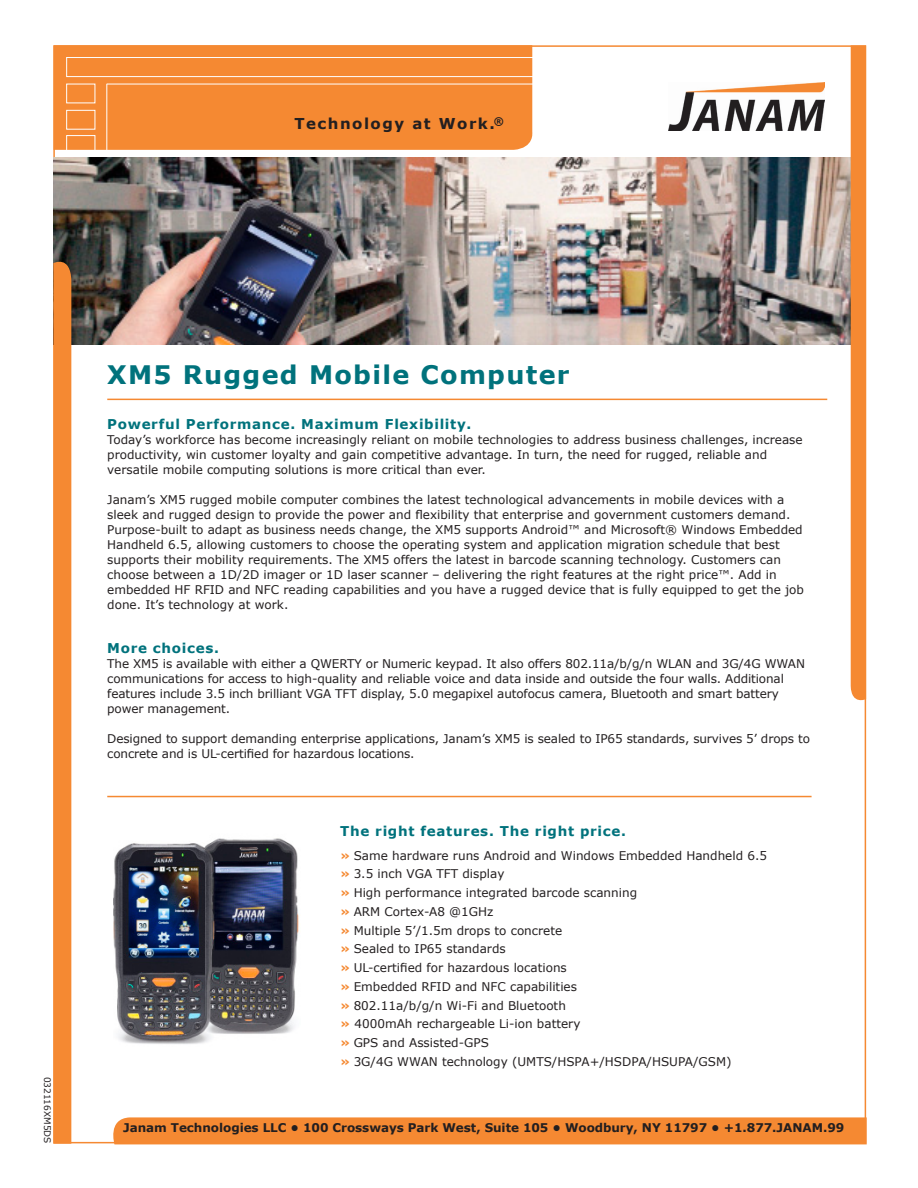
<style>
.page{position:relative;width:918px;height:1188px;background:#fff}
.page>*{position:absolute;margin:0;border:0;box-sizing:border-box;transform-origin:0 0}
.t1{font:700 25.5px "Verdana";letter-spacing:.05em;color:#00727c}
.t2{font:700 15px "Verdana";letter-spacing:.1em;color:#231f20}
.t3{font:700 13.5px "Verdana";letter-spacing:.05em;color:#00727c}
.t4{font:12px/15px "Verdana";color:#231f20}
.t5{font:700 12px "Verdana";letter-spacing:-.005em;color:#231f20}
.t6{font:9px "Verdana";color:#231f20}
.s1{font-weight:700;color:#f58932}
</style>
<div class="page">
<div style="left:53px;top:45px;width:481px;height:106px;background:#f58932"></div>
<div style="left:66px;top:57px;width:473px;height:20px;border:1px solid #fff"></div>
<hr style="left:107px;top:84px;width:427px;height:1px;background:#fff">
<hr style="left:106px;top:84px;width:1px;height:103px;background:#fff">
<div style="left:66px;top:110px;width:29px;height:20px;border:1px solid #fff"></div>
<div style="left:66px;top:135px;width:29px;height:20px;border:1px solid #fff"></div>
<img style="left:54px;top:158px;width:797px;height:187px">
<img style="left:669px;top:82px;width:155px;height:49px">
<hr style="left:107px;top:399px;width:720px;height:1px;background:#f58932">
<svg style="left:53px;top:254px;width:18px;height:890px;background:#f28934"></svg>
<div style="left:851px;top:45px;width:15px;height:661px;background:#f58932"></div>
<img style="left:113px;top:838px;width:186px;height:206px">
<hr style="left:107px;top:796px;width:705px;height:1px;background:#f58932">
<div style="left:107px;top:1117px;width:760px;height:27px;background:#f58932"></div>
<p class="t2" style="left:294px;top:113px;width:211px">Technology at Work.<sup>®</sup></p>
<p class="t6" style="left:54px;top:1077px;width:68px;rotate:90deg">032116XM5DS</p>
<h1 class="t1" style="left:107px;top:357px;width:464px">XM5 Rugged Mobile Computer</h1>
<p class="t3" style="left:107px;top:415px;width:366px">Powerful Performance. Maximum Flexibility.</p>
<p class="t4" style="left:107px;top:432px;width:697px">Today’s workforce has become increasingly reliant on mobile technologies to address business challenges, increase productivity, win customer loyalty and gain competitive advantage. In turn, the need for rugged, reliable and versatile mobile computing solutions is more critical than ever.</p>
<p class="t4" style="left:107px;top:492px;width:698px">Janam’s XM5 rugged mobile computer combines the latest technological advancements in mobile devices with a sleek and rugged design to provide the power and flexibility that enterprise and government customers demand.<br>Purpose-built to adapt as business needs change, the XM5 supports Android™ and Microsoft® Windows Embedded Handheld 6.5, allowing customers to choose the operating system and application migration schedule that best supports their mobility requirements. The XM5 offers the latest in barcode scanning technology. Customers can choose between a 1D/2D imager or 1D laser scanner – delivering the right features at the right price™. Add in embedded HF RFID and NFC reading capabilities and you have a rugged device that is fully equipped to get the job done. It’s technology at work.</p>
<p class="t3" style="left:107px;top:638px;width:113px">More choices.</p>
<p class="t4" style="left:107px;top:656px;width:699px">The XM5 is available with either a QWERTY or Numeric keypad. It also offers 802.11a/b/g/n WLAN and 3G/4G WWAN communications for access to high-quality and reliable voice and data inside and outside the four walls. Additional features include 3.5 inch brilliant VGA TFT display, 5.0 megapixel autofocus camera, Bluetooth and smart battery power management.</p>
<p class="t4" style="left:107px;top:731px;width:704px">Designed to support demanding enterprise applications, Janam’s XM5 is sealed to IP65 standards, survives 5’ drops to concrete and is UL-certified for hazardous locations.</p>
<p class="t3" style="left:340px;top:822px;width:287px">The right features. The right price.</p>
<p class="t4" style="left:340px;top:846px;width:428px;line-height:18.8px"><span class="s1">»</span> Same hardware runs Android and Windows Embedded Handheld 6.5 <span class="s1">»</span> 3.5 inch VGA TFT display<br><span class="s1">»</span> High performance integrated barcode scanning<br><span class="s1">»</span> ARM Cortex-A8 @1GHz<br><span class="s1">»</span> Multiple 5’/1.5m drops to concrete<br><span class="s1">»</span> Sealed to IP65 standards<br><span class="s1">»</span> UL-certified for hazardous locations<br><span class="s1">»</span> Embedded RFID and NFC capabilities<br><span class="s1">»</span> 802.11a/b/g/n Wi-Fi and Bluetooth<br><span class="s1">»</span> 4000mAh rechargeable Li-ion battery<br><span class="s1">»</span> GPS and Assisted-GPS<br><span class="s1">»</span> 3G/4G WWAN technology (UMTS/HSPA+/HSDPA/HSUPA/GSM)</p>
<p class="t5" style="left:123px;top:1120px;width:723px">Janam Technologies LLC • 100 Crossways Park West, Suite 105 • Woodbury, NY 11797 • +1.877.JANAM.99</p>
</div>
